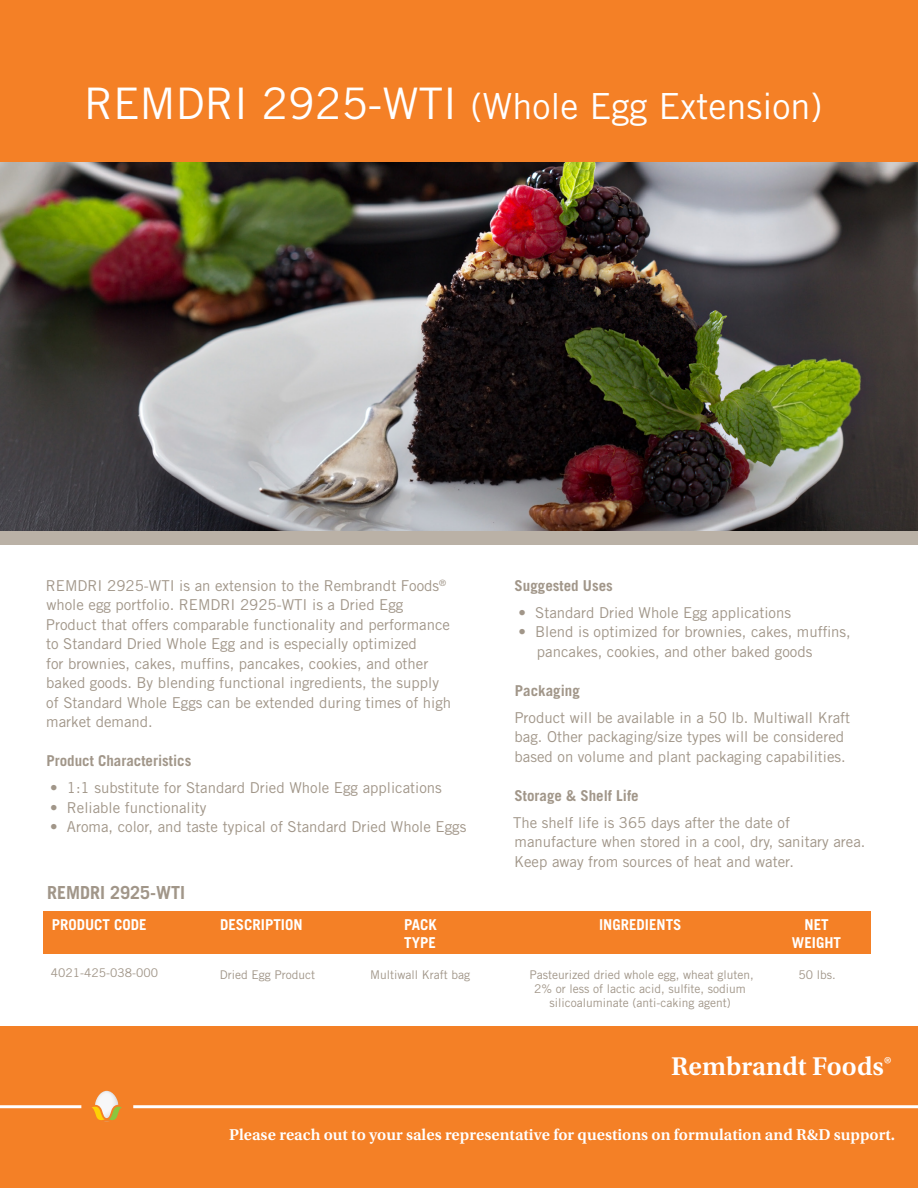
<style>
.page{position:relative;width:918px;height:1188px;background:#fff}
.page>*{position:absolute;margin:0;border:0;box-sizing:border-box;transform-origin:0 0}
.t1{font:36px "Trade Gothic LT Std";color:#fff}
.t2{font:600 27px "Utopia Std";color:#fff}
.t3{font:700 18px "Trade Gothic LT Std";color:#a19689}
.t4{font:600 16.5px "Utopia Std";color:#fff}
.t5{font:15px/19.5px "Trade Gothic LT Std";color:#a19689}
.t6{font:700 15px "Trade Gothic LT Std";color:#a19689}
.t7{font:700 15px "Trade Gothic LT Std";color:#fff}
.t8{font:12px/14.4px "Trade Gothic LT Std";color:#a19689;text-align:center}
.s1{font-size:43.5px}
</style>
<div class="page">
<div style="left:0;top:1026px;width:918px;height:162px;background:#f48026"></div>
<img style="left:95px;top:1091px;width:23px;height:12px">
<svg style="left:92px;top:1103px;width:30px;height:18px"></svg>
<hr style="left:133px;top:1105px;width:785px;height:3px;background:#fff">
<hr style="left:0;top:1105px;width:81px;height:3px;background:#fff">
<div style="left:0;top:531px;width:918px;height:13px;background:#bab1a6"></div>
<div style="left:0;top:0;width:918px;height:162px;background:#f48026"></div>
<div style="left:43px;top:911px;width:827px;height:42px;background:#f48026"></div>
<img style="left:0;top:162px;width:918px;height:369px">
<p class="t1" style="left:84px;top:84px;width:740px"><span class="s1">REMDRI 2925-WTI</span> (Whole Egg Extension)</p>
<p class="t5" style="left:46px;top:576px;width:407px">REMDRI 2925-WTI is an extension to the Rembrandt Foods<sup>® </sup>whole egg portfolio. REMDRI 2925-WTI is a Dried Egg Product that offers comparable functionality and performance to Standard Dried Whole Egg and is especially optimized<br>for brownies, cakes, muffins, pancakes, cookies, and other baked goods. By blending functional ingredients, the supply of Standard Whole Eggs can be extended during times of high market demand.</p>
<p class="t6" style="left:46px;top:752px;width:147px">Product Characteristics</p>
<p class="t5" style="left:50px;top:778px;width:393px">• 1:1 substitute for Standard Dried Whole Egg applications</p>
<p class="t5" style="left:50px;top:798px;width:158px">• Reliable functionality</p>
<p class="t5" style="left:50px;top:817px;width:418px">• Aroma, color, and taste typical of Standard Dried Whole Eggs</p>
<p class="t3" style="left:47px;top:881px;width:140px">REMDRI 2925-WTI</p>
<p class="t7" style="left:52px;top:915px;width:97px">PRODUCT CODE</p>
<p class="t8" style="left:51px;top:965px;width:109px">4021-425-038-000</p>
<p class="t7" style="left:220px;top:915px;width:84px">DESCRIPTION</p>
<p class="t8" style="left:220px;top:967px;width:97px">Dried Egg Product</p>
<p class="t7" style="left:404px;top:915px;width:34px">PACK</p>
<p class="t7" style="left:404px;top:933px;width:33px">TYPE</p>
<p class="t8" style="left:370px;top:967px;width:101px">Multiwall Kraft bag</p>
<p class="t6" style="left:515px;top:576px;width:100px">Suggested Uses</p>
<p class="t5" style="left:519px;top:603px;width:274px">• Standard Dried Whole Egg applications</p>
<p class="t5" style="left:519px;top:622px;width:334px">• Blend is optimized for brownies, cakes, muffins,</p>
<p class="t5" style="left:537px;top:642px;width:277px">pancakes, cookies, and other baked goods</p>
<p class="t6" style="left:515px;top:681px;width:67px">Packaging</p>
<p class="t5" style="left:514px;top:708px;width:337px">Product will be available in a 50 lb. Multiwall Kraft bag. Other packaging/size types will be considered based on volume and plant packaging capabilities.</p>
<p class="t6" style="left:515px;top:786px;width:126px">Storage &amp; Shelf Life</p>
<p class="t5" style="left:513px;top:813px;width:354px">The shelf life is 365 days after the date of manufacture when stored in a cool, dry, sanitary area.<br>Keep away from sources of heat and water.</p>
<p class="t7" style="left:599px;top:915px;width:84px">INGREDIENTS</p>
<p class="t8" style="left:529px;top:967px;width:226px">Pasteurized dried whole egg, wheat gluten,<br>2% or less of lactic acid, sulfite, sodium silicoaluminate (anti-caking agent)</p>
<p class="t7" style="left:805px;top:915px;width:26px">NET</p>
<p class="t7" style="left:792px;top:933px;width:51px">WEIGHT</p>
<p class="t8" style="left:799px;top:967px;width:39px">50 lbs.</p>
<p class="t2" style="left:671px;top:1051px;width:221px">Rembrandt Foods®</p>
<p class="t4" style="left:229px;top:1125px;width:668px">Please reach out to your sales representative for questions on formulation and R&amp;D support.</p>
</div>
